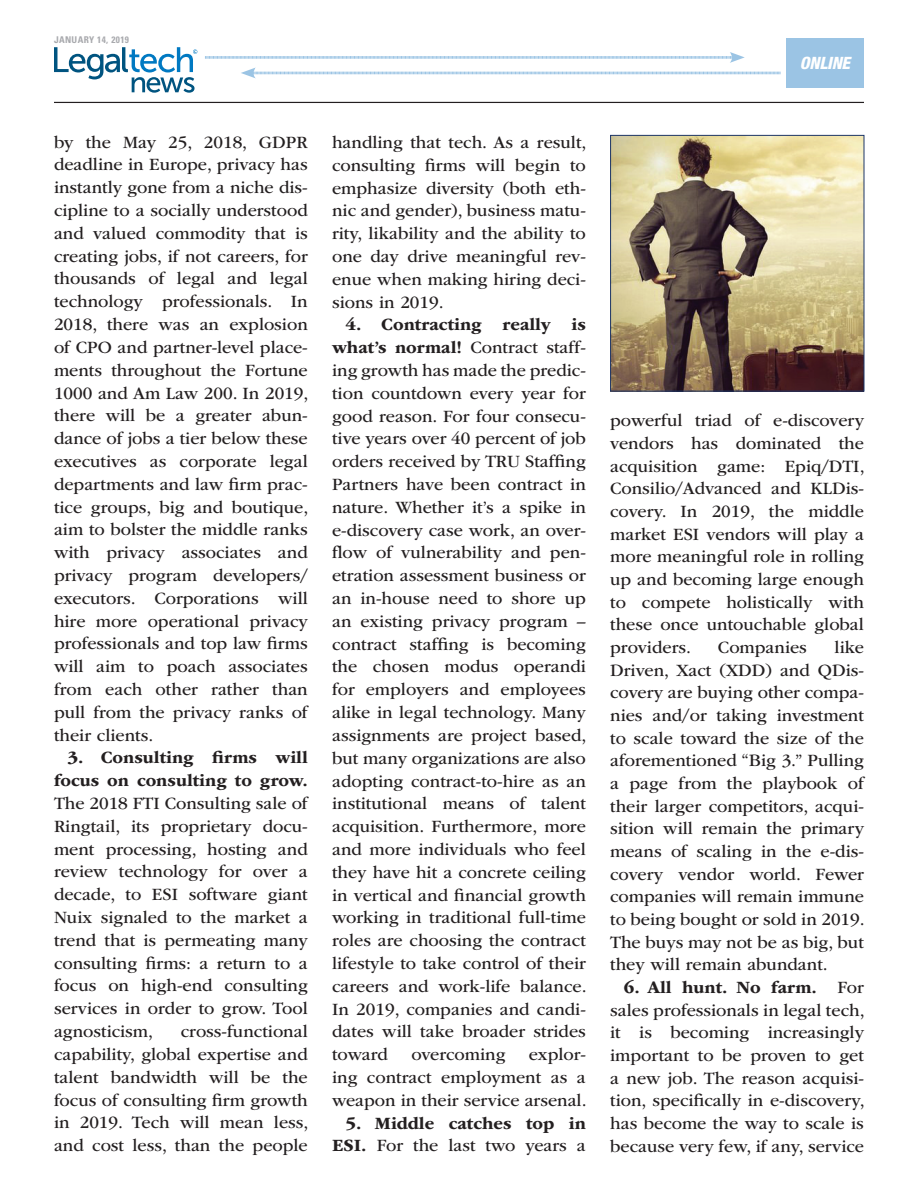
<style>
.page{position:relative;width:918px;height:1188px;background:#fff}
.page>*{position:absolute;margin:0;border:0;box-sizing:border-box;transform-origin:0 0}
.t1{font:18px/22.8px "ITC Garamond Std";color:#231f20;text-align:justify}
.t2{font:700 18px/22.8px "ITC Garamond Std";color:#231f20;text-align:right}
.t3{font:italic 800 condensed 16.95px "Helvetica Neue LT Std";letter-spacing:-.01em;color:#fff}
.t4{font:700 condensed 9.3px "Univers LT Std";letter-spacing:.04em;color:#a8a9ad}
.s1{font-weight:700}
.s2{font-weight:400}
</style>
<div class="page">
<svg style="left:54px;top:47px;width:143px;height:46px"></svg>
<hr style="left:54px;top:102px;width:810px;height:1px;background:#231f20">
<svg style="left:205px;top:52px;width:576px;height:26px"></svg>
<div style="left:786px;top:39px;width:78px;height:49px;background:#9bc4e4"></div>
<img style="left:612px;top:137px;width:250px;height:253px">
<div style="left:610px;top:135px;width:254px;height:257px;border:1px solid #1d3668"></div>
<p class="t4" style="left:54px;top:34px;width:76px">JANUARY 14, 2019</p>
<p class="t3" style="left:800px;top:53px;width:52px">ONLINE</p>
<p class="t1" style="left:54px;top:131px;width:256px">by the May 25, 2018, GDPR deadline in Europe, privacy has instantly gone from a niche dis&shy;cipline to a socially understood and valued commodity that is creating jobs, if not careers, for thousands of legal and legal technology professionals. In 2018, there was an explosion of CPO and partner-level place&shy;ments throughout the Fortune 1000 and Am Law 200. In 2019, there will be a greater abun&shy;dance of jobs a tier below these executives as corporate legal departments and law firm prac&shy;tice groups, big and boutique, aim to bolster the middle ranks with privacy associates and privacy program developers/ executors. Corporations will hire more operational privacy professionals and top law firms will aim to poach associates from each other rather than pull from the privacy ranks of their clients.</p>
<p class="t2" style="left:54px;top:746px;width:255px">3. Consulting firms will focus on consulting to grow.</p>
<p class="t1" style="left:54px;top:792px;width:255px">The 2018 FTI Consulting sale of Ringtail, its proprietary docu&shy;ment processing, hosting and review technology for over a decade, to ESI software giant Nuix signaled to the market a trend that is permeating many consulting firms: a return to a focus on high-end consulting services in order to grow. Tool agnosticism,</p>
<p class="t1" style="left:54px;top:1020px;width:256px;text-indent:127px">cross-functional capability, global expertise and talent bandwidth will be the focus of consulting firm growth in 2019. Tech will mean less, and cost less, than the people</p>
<p class="t1" style="left:332px;top:131px;width:256px">handling that tech. As a result, consulting firms will begin to emphasize diversity (both eth&shy;nic and gender), business matu&shy;rity, likability and the ability to one day drive meaningful rev&shy;enue when making hiring deci&shy;sions in 2019.</p>
<p class="t1" style="left:332px;top:313px;width:256px;text-indent:14px"><span class="s1">4. Contracting really is what’s normal!</span> Contract staff&shy;ing growth has made the predic&shy;tion countdown every year for good reason. For four consecu&shy;tive years over 40 percent of job orders received by TRU Staffing Partners have been contract in nature. Whether it’s a spike in e-discovery case work, an over&shy;flow of vulnerability and pen&shy;etration assessment business or an in-house need to shore up an existing privacy program – contract staffing is becoming the chosen modus operandi for employers and employees alike in legal technology. Many assignments are project based, but many organizations are also adopting contract-to-hire as an institutional means of talent acquisition. Furthermore, more and more individuals who feel they have hit a concrete ceiling in vertical and financial growth working in traditional full-time roles are choosing the contract lifestyle to take control of their careers and work-life balance.<br>In 2019, companies and candi&shy;dates will take broader strides toward</p>
<p class="t1" style="left:332px;top:1043px;width:256px;text-indent:197px">explor&shy;ing contract employment as a weapon in their service arsenal.</p>
<p class="t2" style="left:332px;top:1112px;width:255px">5. Middle catches top in<br>ESI. <span class="s2">For the last two years a</span></p>
<p class="t1" style="left:411px;top:1043px;width:96px">overcoming</p>
<p class="t1" style="left:610px;top:410px;width:256px">powerful triad of e-discovery vendors has dominated the acquisition game: Epiq/DTI, Consilio/Advanced and KLDis&shy;covery. In 2019, the middle market ESI vendors will play a more meaningful role in rolling up and becoming large enough to compete holistically with these once untouchable global providers.</p>
<p class="t1" style="left:610px;top:636px;width:256px;text-indent:224px">like Driven, Xact (XDD) and QDis&shy;covery are buying other compa&shy;nies and/or taking investment to scale toward the size of the aforementioned “Big 3.” Pulling a page from the playbook of their larger competitors, acqui&shy;sition will remain the primary means of scaling in the e-dis&shy;covery vendor world. Fewer companies will remain immune to being bought or sold in 2019.<br>The buys may not be as big, but they will remain abundant.</p>
<p class="t1" style="left:610px;top:976px;width:256px;text-indent:14px"><span class="s1">6. All hunt. No farm.</span> For sales professionals in legal tech, it is becoming increasingly important to be proven to get a new job. The reason acquisi&shy;tion, specifically in e-discovery, has become the way to scale is because very few, if any, service</p>
<p class="t1" style="left:718px;top:636px;width:91px">Companies</p>
</div>
